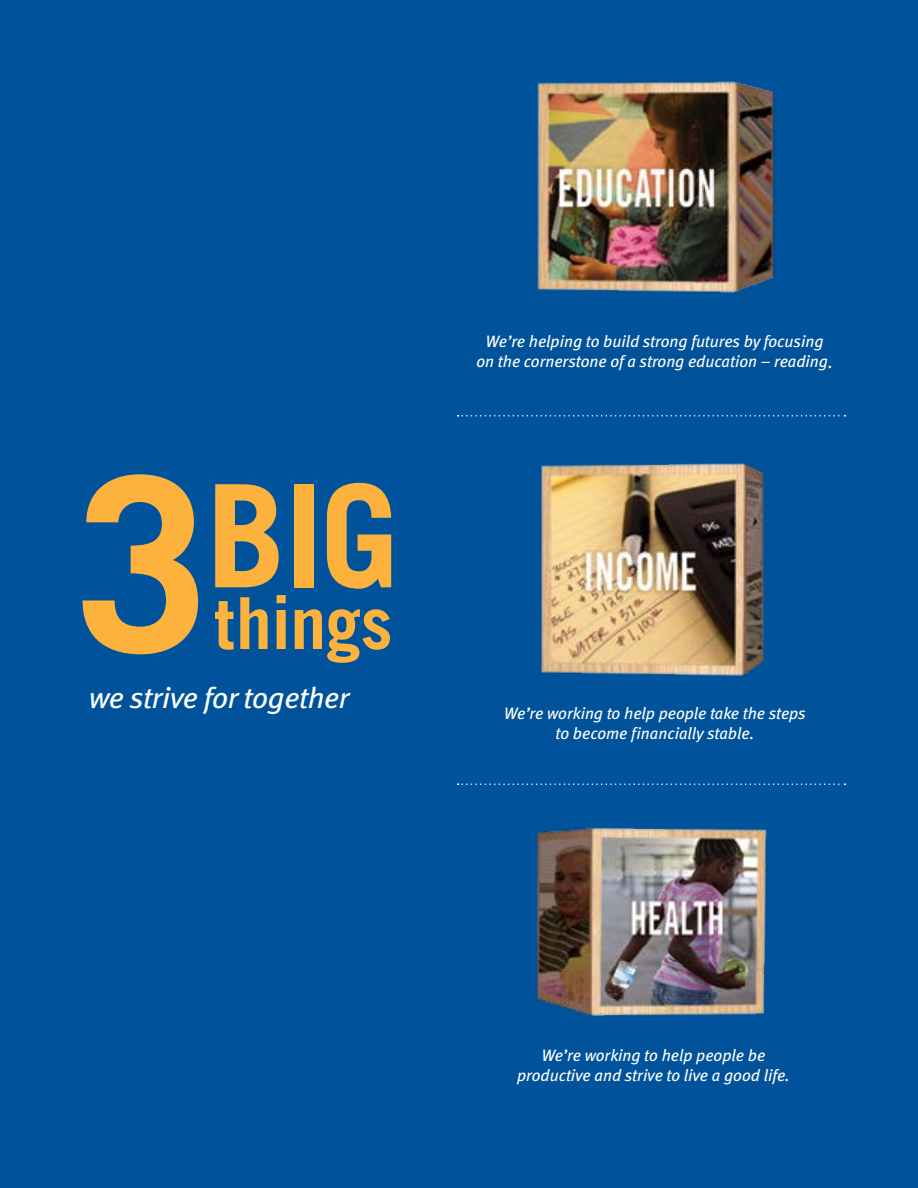
<style>
.page{position:relative;width:918px;height:1188px;background:#00539b}
.page>*{position:absolute;margin:0;border:0;box-sizing:border-box;transform-origin:0 0}
.t1{font:700 142.8px "Trade Gothic";color:#fcb23d}
.t2{font:700 71.85px "Trade Gothic";letter-spacing:-.01em;color:#fcb23d}
.t3{font:italic 29.4px "Meta Book LF";letter-spacing:-.01em;color:#fff}
.t4{font:italic 16.5px/20.2px "Meta";color:#fff;text-align:center}
.s1{font-size:242.7px}
.s2{font-size:18px}
</style>
<div class="page">
<img style="left:536px;top:827px;width:231px;height:189px">
<svg style="left:458px;top:415px;width:387px;height:2px"></svg>
<svg style="left:458px;top:783px;width:387px;height:2px"></svg>
<img style="left:537px;top:81px;width:238px;height:212px">
<img style="left:540px;top:463px;width:225px;height:214px">
<h1 class="t1" style="left:74px;top:449px;width:326px"><span class="s1">3</span>BIG</h1>
<h2 class="t2" style="left:215px;top:579px;width:180px">things</h2>
<h3 class="t3" style="left:89px;top:680px;width:262px">we strive for together</h3>
<p class="t4" style="left:477px;top:331px;width:358px">We’re helping to build strong futures by focusing on the cornerstone of a strong education – reading<span class="s2">.</span></p>
<p class="t4" style="left:504px;top:702px;width:303px">We’re working to help people take the steps to become financially stable.</p>
<p class="t4" style="left:517px;top:1045px;width:274px">We’re working to help people be productive and strive to live a good life.</p>
</div>
